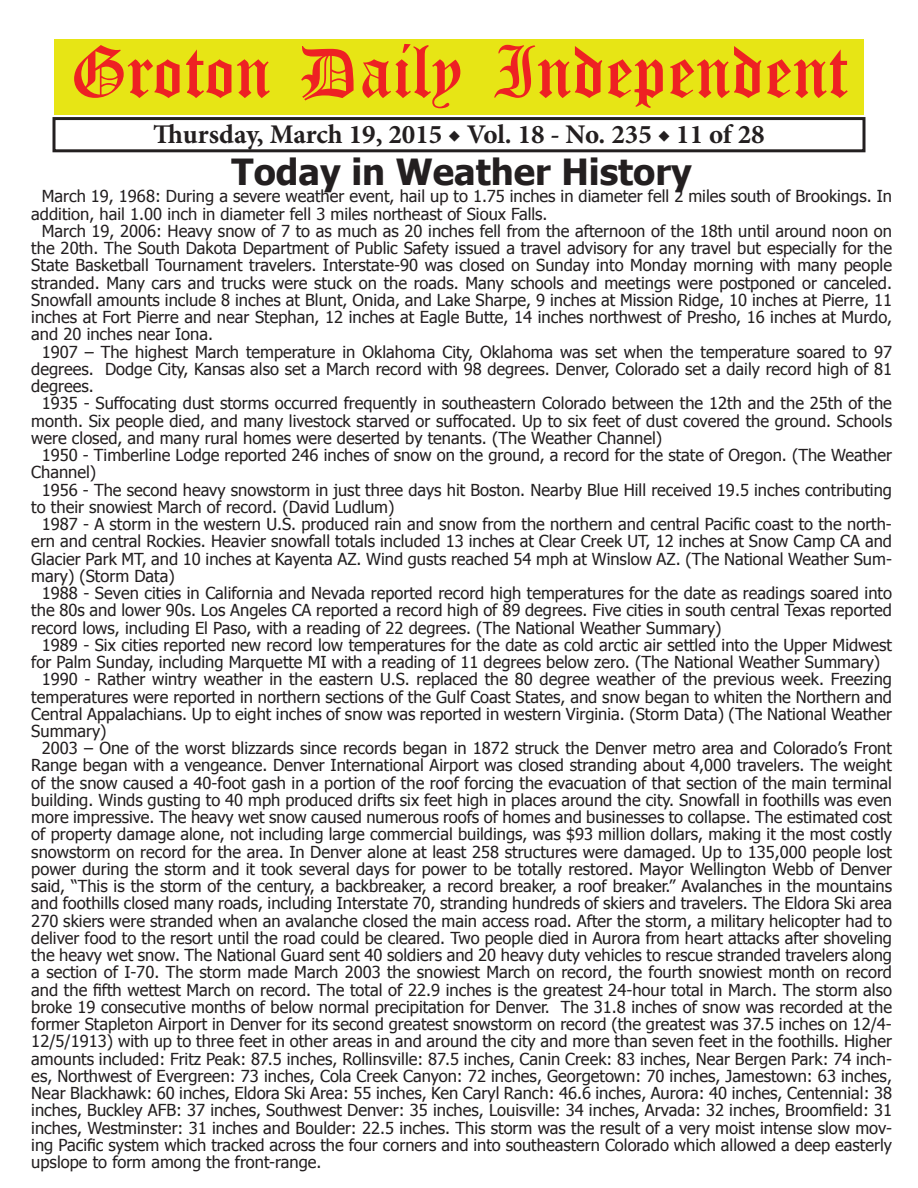
<style>
.page{position:relative;width:918px;height:1188px;background:#fff}
.page>*{position:absolute;margin:0;border:0;box-sizing:border-box;transform-origin:0 0}
.t1{font:54px "Old English Five";color:#ee2123}
.t2{font:700 36px "Tahoma";color:#231f20}
.t3{font:700 27px "Minion Pro";color:#231f20}
.t4{font:16.5px/17.2px "Tahoma";color:#231f20;text-align:justify}
</style>
<div class="page">
<div style="left:52px;top:117px;width:814px;height:35px;border:3px solid #231f20"></div>
<div style="left:54px;top:40px;width:810px;height:75px;background:#e7e515"></div>
<h1 class="t1" style="left:70px;top:47px;width:779px">Groton Daily Independent</h1>
<h3 class="t3" style="left:153px;top:116px;width:613px">Thursday, March 19, 2015 ◆ Vol. 18 - No. 235 ◆ 11 of 28</h3>
<h2 class="t2" style="left:232px;top:147px;width:462px">Today in Weather History</h2>
<p class="t4" style="left:31px;top:187px;width:862px;text-indent:10px">March 19, 1968: During a severe weather event, hail up to 1.75 inches in diameter fell 2 miles south of Brookings. In addition, hail 1.00 inch in diameter fell 3 miles northeast of Sioux Falls.</p>
<p class="t4" style="left:31px;top:222px;width:862px;text-indent:10px">March 19, 2006: Heavy snow of 7 to as much as 20 inches fell from the afternoon of the 18th until around noon on the 20th. The South Dakota Department of Public Safety issued a travel advisory for any travel but especially for the State Basketball Tournament travelers. Interstate-90 was closed on Sunday into Monday morning with many people stranded. Many cars and trucks were stuck on the roads. Many schools and meetings were postponed or canceled.<br>Snowfall amounts include 8 inches at Blunt, Onida, and Lake Sharpe, 9 inches at Mission Ridge, 10 inches at Pierre, 11 inches at Fort Pierre and near Stephan, 12 inches at Eagle Butte, 14 inches northwest of Presho, 16 inches at Murdo, and 20 inches near Iona.</p>
<p class="t4" style="left:31px;top:342px;width:862px;text-indent:10px">1907 – The highest March temperature in Oklahoma City, Oklahoma was set when the temperature soared to 97 degrees. Dodge City, Kansas also set a March record with 98 degrees. Denver, Colorado set a daily record high of 81 degrees.</p>
<p class="t4" style="left:31px;top:394px;width:862px;text-indent:10px">1935 - Suffocating dust storms occurred frequently in southeastern Colorado between the 12th and the 25th of the month. Six people died, and many livestock starved or suffocated. Up to six feet of dust covered the ground. Schools were closed, and many rural homes were deserted by tenants. (The Weather Channel)</p>
<p class="t4" style="left:31px;top:446px;width:862px;text-indent:10px">1950 - Timberline Lodge reported 246 inches of snow on the ground, a record for the state of Oregon. (The Weather<br>Channel)</p>
<p class="t4" style="left:31px;top:480px;width:862px;text-indent:10px">1956 - The second heavy snowstorm in just three days hit Boston. Nearby Blue Hill received 19.5 inches contributing to their snowiest March of record. (David Ludlum)</p>
<p class="t4" style="left:31px;top:515px;width:862px;text-indent:10px">1987 - A storm in the western U.S. produced rain and snow from the northern and central Pacific coast to the north&shy;ern and central Rockies. Heavier snowfall totals included 13 inches at Clear Creek UT, 12 inches at Snow Camp CA and Glacier Park MT, and 10 inches at Kayenta AZ. Wind gusts reached 54 mph at Winslow AZ. (The National Weather Sum&shy;mary) (Storm Data)</p>
<p class="t4" style="left:31px;top:584px;width:862px;text-indent:10px">1988 - Seven cities in California and Nevada reported record high temperatures for the date as readings soared into the 80s and lower 90s. Los Angeles CA reported a record high of 89 degrees. Five cities in south central Texas reported record lows, including El Paso, with a reading of 22 degrees. (The National Weather Summary)</p>
<p class="t4" style="left:42px;top:635px;width:852px">1989 - Six cities reported new record low temperatures for the date as cold arctic air settled into the Upper Midwest</p>
<p class="t4" style="left:31px;top:653px;width:850px">for Palm Sunday, including Marquette MI with a reading of 11 degrees below zero. (The National Weather Summary)</p>
<p class="t4" style="left:42px;top:670px;width:852px">1990 - Rather wintry weather in the eastern U.S. replaced the 80 degree weather of the previous week. Freezing</p>
<p class="t4" style="left:31px;top:687px;width:862px">temperatures were reported in northern sections of the Gulf Coast States, and snow began to whiten the Northern and</p>
<p class="t4" style="left:31px;top:704px;width:862px">Central Appalachians. Up to eight inches of snow was reported in western Virginia. (Storm Data) (The National Weather</p>
<p class="t4" style="left:31px;top:722px;width:77px">Summary)</p>
<p class="t4" style="left:42px;top:739px;width:852px">2003 – One of the worst blizzards since records began in 1872 struck the Denver metro area and Colorado’s Front</p>
<p class="t4" style="left:31px;top:756px;width:862px">Range began with a vengeance. Denver International Airport was closed stranding about 4,000 travelers. The weight</p>
<p class="t4" style="left:31px;top:773px;width:862px">of the snow caused a 40-foot gash in a portion of the roof forcing the evacuation of that section of the main terminal</p>
<p class="t4" style="left:31px;top:791px;width:862px">building. Winds gusting to 40 mph produced drifts six feet high in places around the city. Snowfall in foothills was even</p>
<p class="t4" style="left:31px;top:808px;width:862px">more impressive. The heavy wet snow caused numerous roofs of homes and businesses to collapse. The estimated cost</p>
<p class="t4" style="left:31px;top:825px;width:862px">of property damage alone, not including large commercial buildings, was $93 million dollars, making it the most costly</p>
<p class="t4" style="left:31px;top:842px;width:862px">snowstorm on record for the area. In Denver alone at least 258 structures were damaged. Up to 135,000 people lost</p>
<p class="t4" style="left:31px;top:860px;width:862px">power during the storm and it took several days for power to be totally restored. Mayor Wellington Webb of Denver</p>
<p class="t4" style="left:31px;top:877px;width:862px">said, “This is the storm of the century, a backbreaker, a record breaker, a roof breaker.” Avalanches in the mountains</p>
<p class="t4" style="left:31px;top:894px;width:862px">and foothills closed many roads, including Interstate 70, stranding hundreds of skiers and travelers. The Eldora Ski area</p>
<p class="t4" style="left:31px;top:911px;width:862px">270 skiers were stranded when an avalanche closed the main access road. After the storm, a military helicopter had to</p>
<p class="t4" style="left:31px;top:929px;width:862px">deliver food to the resort until the road could be cleared. Two people died in Aurora from heart attacks after shoveling</p>
<p class="t4" style="left:31px;top:946px;width:862px">the heavy wet snow. The National Guard sent 40 soldiers and 20 heavy duty vehicles to rescue stranded travelers along</p>
<p class="t4" style="left:31px;top:963px;width:862px">a section of I-70. The storm made March 2003 the snowiest March on record, the fourth snowiest month on record</p>
<p class="t4" style="left:31px;top:980px;width:862px">and the fifth wettest March on record. The total of 22.9 inches is the greatest 24-hour total in March. The storm also</p>
<p class="t4" style="left:31px;top:998px;width:862px">broke 19 consecutive months of below normal precipitation for Denver. The 31.8 inches of snow was recorded at the</p>
<p class="t4" style="left:31px;top:1015px;width:862px">former Stapleton Airport in Denver for its second greatest snowstorm on record (the greatest was 37.5 inches on 12/4-</p>
<p class="t4" style="left:31px;top:1032px;width:862px">12/5/1913) with up to three feet in other areas in and around the city and more than seven feet in the foothills. Higher</p>
<p class="t4" style="left:31px;top:1049px;width:862px">amounts included: Fritz Peak: 87.5 inches, Rollinsville: 87.5 inches, Canin Creek: 83 inches, Near Bergen Park: 74 inch-</p>
<p class="t4" style="left:31px;top:1066px;width:862px">es, Northwest of Evergreen: 73 inches, Cola Creek Canyon: 72 inches, Georgetown: 70 inches, Jamestown: 63 inches,</p>
<p class="t4" style="left:31px;top:1084px;width:862px">Near Blackhawk: 60 inches, Eldora Ski Area: 55 inches, Ken Caryl Ranch: 46.6 inches, Aurora: 40 inches, Centennial: 38</p>
<p class="t4" style="left:31px;top:1101px;width:862px">inches, Buckley AFB: 37 inches, Southwest Denver: 35 inches, Louisville: 34 inches, Arvada: 32 inches, Broomfield: 31</p>
<p class="t4" style="left:31px;top:1118px;width:862px">inches, Westminster: 31 inches and Boulder: 22.5 inches. This storm was the result of a very moist intense slow mov-</p>
<p class="t4" style="left:31px;top:1135px;width:862px">ing Pacific system which tracked across the four corners and into southeastern Colorado which allowed a deep easterly</p>
<p class="t4" style="left:31px;top:1153px;width:292px">upslope to form among the front-range.</p>
</div>
